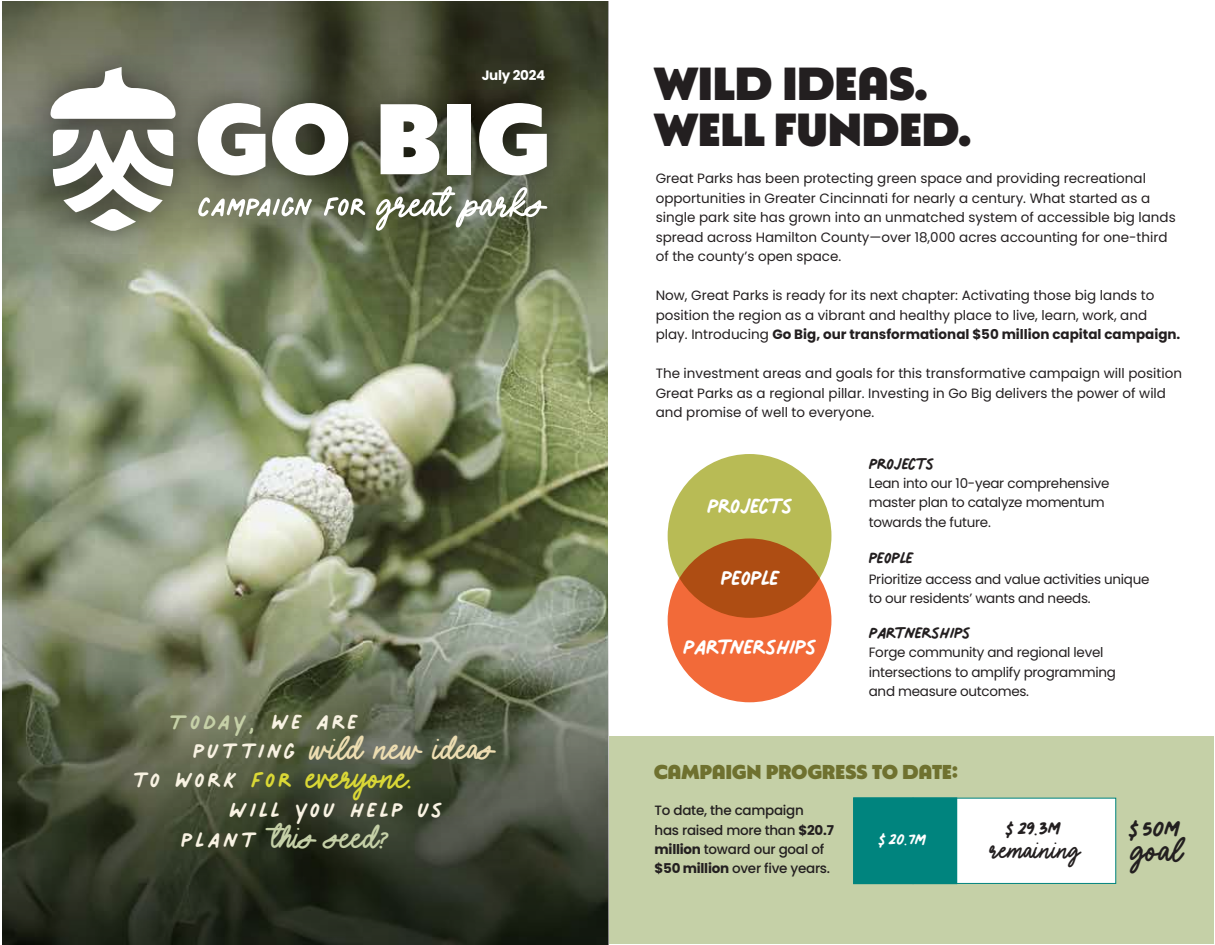
<style>
.page{position:relative;width:1215px;height:945px;background:#fff}
.page>*{position:absolute;margin:0;border:0;box-sizing:border-box;transform-origin:0 0}
.t1{font:54.75px "Palmer Lake Print";color:#fff}
.t2{font:46.65px "Palmer Lake Print";color:#231f20}
.t3{font:46.65px "Palmer Lake Script";color:#231f20}
.t4{font:900 46.35px/45.2px "Natom Pro Title";letter-spacing:-.02em;color:#231f20}
.t5{font:45px "Palmer Lake Print";letter-spacing:-.02em;color:#fff}
.t6{font:45px "Palmer Lake Script";color:#edddb1}
.t7{font:45px "Palmer Lake Script";color:#dad836}
.t8{font:45px "Palmer Lake Script";color:#c5d0a7}
.t9{font:45px "Palmer Lake Print";letter-spacing:.06em;color:#f8f2e2}
.t10{font:45px "Palmer Lake Print";letter-spacing:.06em;color:#c5d0a7}
.t11{font:37.95px "Palmer Lake Print";color:#231f20}
.t12{font:34.65px "Palmer Lake Script";color:#231f20}
.t13{font:34.5px "Palmer Lake Print";letter-spacing:-.02em;color:#231f20}
.t14{font:32.85px "Palmer Lake Print";color:#fff}
.t15{font:900 20.1px "Natom Pro Title";letter-spacing:-.02em;color:#6f712f}
.t16{font:13.5px/19.5px "Poppins";color:#231f20}
.t17{font:13.5px/19.5px "Poppins";letter-spacing:-.02em;color:#231f20}
.t18{font:500 13.5px/19.5px "Poppins";letter-spacing:-.02em;color:#231f20}
.t19{font:700 13.5px "Poppins";letter-spacing:-.02em;color:#fff}
.s1{color:#f8f2e2}
.s2{font-family:"Palmer Lake Print";color:#f8f2e2}
.s3{font-family:"Palmer Lake Print"}
.s4{font-weight:700}
</style>
<div class="page">
<img style="left:3px;top:310px;width:605px;height:635px">
<div style="left:668px;top:454px;width:163px;height:164px;background:#b8bb55;border-radius:50%"></div>
<svg style="left:668px;top:538px;width:163px;height:164px;background:#d85f2a"></svg>
<div style="left:609px;top:736px;width:605px;height:208px;background:#c5d0a7"></div>
<div style="left:853px;top:798px;width:263px;height:86px;background:#fff;border:1px solid #00847e"></div>
<div style="left:853px;top:797px;width:60px;height:87px;background:#00847e"></div>
<div style="left:913px;top:797px;width:44px;height:87px;background:#00847e"></div>
<svg style="left:3px;top:580px;width:605px;height:364px;background:#515844"></svg>
<svg style="left:3px;top:1px;width:605px;height:309px;background:#6c7357"></svg>
<img style="left:11px;top:27px;width:578px;height:248px">
<svg style="left:375px;top:186px;width:172px;height:45px"></svg>
<svg style="left:198px;top:103px;width:67px;height:72px"></svg>
<svg style="left:272px;top:103px;width:76px;height:72px"></svg>
<svg style="left:381px;top:104px;width:58px;height:70px"></svg>
<div style="left:448px;top:104px;width:23px;height:70px;background:#fff"></div>
<svg style="left:479px;top:103px;width:68px;height:72px"></svg>
<svg style="left:51px;top:67px;width:125px;height:52px"></svg>
<svg style="left:53px;top:130px;width:120px;height:101px"></svg>
<h1 class="t1" style="left:198px;top:179px;width:169px">campaign for</h1>
<p class="t19" style="left:482px;top:67px;width:65px">July 2024</p>
<h3 class="t10" style="left:169px;top:698px;width:190px">Today, <span class="s1">we are</span></h3>
<h3 class="t6" style="left:193px;top:727px;width:302px"><span class="s2">putting</span> WILD NEW IDEAS</h3>
<h3 class="t7" style="left:133px;top:757px;width:283px"><span class="s2">to work</span> <span class="s3">for</span> EVERYONE.</h3>
<h3 class="t9" style="left:229px;top:787px;width:215px">Will you help us</h3>
<h3 class="t8" style="left:181px;top:816px;width:210px"><span class="s2">plant</span> THIS SEED?</h3>
<h3 class="t4" style="left:654px;top:56px;width:319px">WILD IDEAS.<br>WELL FUNDED.</h3>
<p class="t16" style="left:656px;top:169px;width:522px">Great Parks has been protecting green space and providing recreational opportunities in Greater Cincinnati for nearly a century. What started as a single park site has grown into an unmatched system of accessible big lands spread across Hamilton County—over 18,000 acres accounting for one-third of the county’s open space.</p>
<p class="t16" style="left:656px;top:286px;width:526px">Now, Great Parks is ready for its next chapter: Activating those big lands to position the region as a vibrant and healthy place to live, learn, work, and play. Introducing <span class="s4">Go Big, our transformational $50 million capital campaign.</span></p>
<p class="t16" style="left:656px;top:364px;width:528px">The investment areas and goals for this transformative campaign will position<br>Great Parks as a regional pillar. Investing in Go Big delivers the power of wild and promise of well to everyone.</p>
<h3 class="t13" style="left:869px;top:446px;width:67px">Projects</h3>
<h3 class="t5" style="left:707px;top:483px;width:87px">Projects</h3>
<h3 class="t5" style="left:721px;top:555px;width:60px">people</h3>
<h3 class="t5" style="left:683px;top:624px;width:135px">Partnerships</h3>
<p class="t17" style="left:869px;top:473px;width:242px">Lean into our 10-year comprehensive master plan to catalyze momentum towards the future.</p>
<h3 class="t13" style="left:869px;top:540px;width:46px">people</h3>
<p class="t17" style="left:869px;top:570px;width:282px">Prioritize access and value activities unique to our residents’ wants and needs.</p>
<h3 class="t13" style="left:869px;top:615px;width:104px">Partnerships</h3>
<p class="t17" style="left:869px;top:643px;width:249px">Forge community and regional level intersections to amplify programming and measure outcomes.</p>
<h3 class="t15" style="left:654px;top:755px;width:306px">CAMPAIGN PROGRESS TO DATE:</h3>
<p class="t18" style="left:655px;top:801px;width:181px">To date, the campaign<br>has raised more than <span class="s4">$20.7 million</span> toward our goal of <span class="s4">$50 million</span> over five years.</p>
<h3 class="t14" style="left:874px;top:822px;width:54px">$20.7m</h3>
<h3 class="t11" style="left:1001px;top:809px;width:62px">$29.3M</h3>
<h3 class="t12" style="left:990px;top:833px;width:92px">REMAINING</h3>
<h2 class="t2" style="left:1122px;top:804px;width:59px">$50M</h2>
<h2 class="t3" style="left:1132px;top:828px;width:52px">GOAL</h2>
</div>
